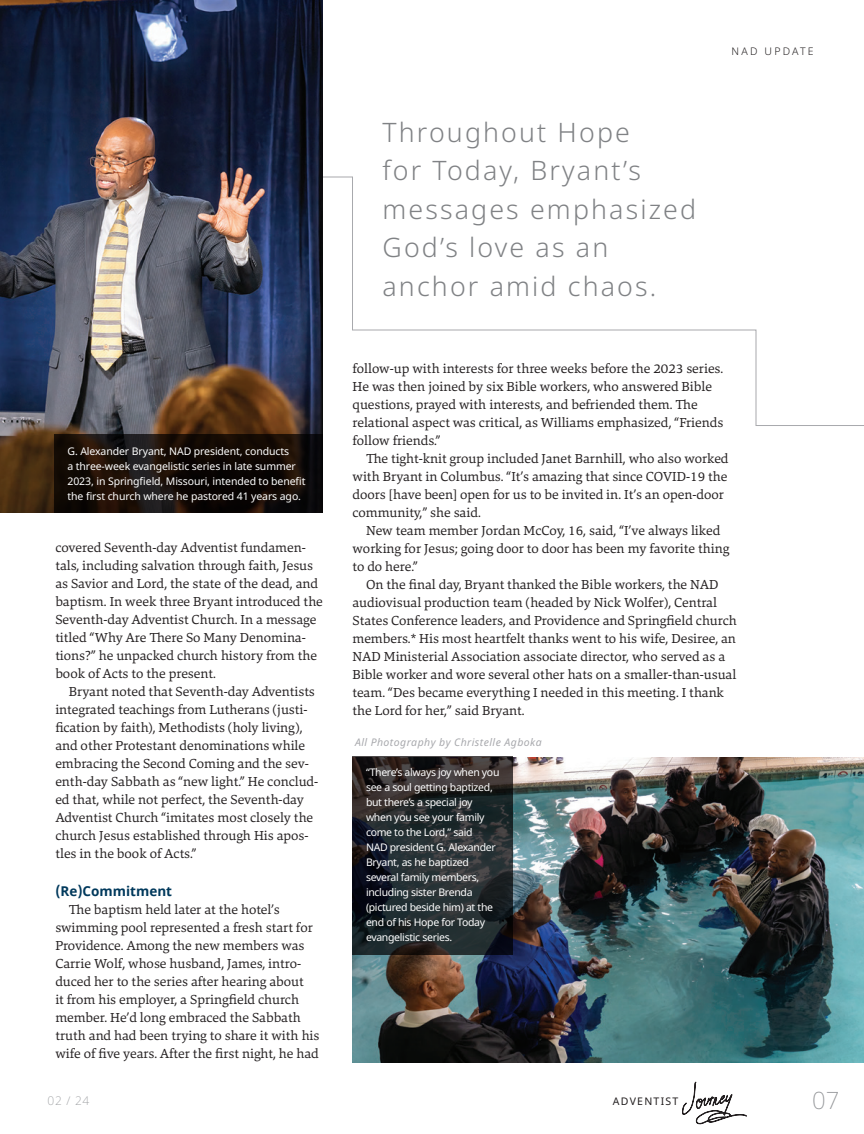
<style>
.page{position:relative;width:864px;height:1134px;background:#fff}
.page>*{position:absolute;margin:0;border:0;box-sizing:border-box;transform-origin:0 0}
.Pull_Quotes{font:300 26.7px/38.4px "Noto Sans";letter-spacing:.08em;color:#808285}
.t1{font:200 23.85px "Noto Sans";color:#939598}
.Body_Copy{font:13.5px/18px "Danton";color:#231f20}
.Subhead{font:700 13.5px "Noto Sans";color:#00395c}
.t2{font:200 12px "Noto Sans";color:#939598}
.t3{font:10.5px/15px "Noto Sans";letter-spacing:-.03em;color:#fff}
.t4{font:10.5px/15px "Noto Sans";letter-spacing:-.01em;color:#fff}
.Photo_Credit{font:italic 10.5px "Noto Sans";letter-spacing:.04em;color:#a8a9ad}
.t5{font:10.5px "Noto Sans";letter-spacing:.12em;color:#231f20}
.t6{font:300 10.5px "Noto Sans";letter-spacing:.21em;color:#231f20}
</style>
<div class="page">
<svg style="left:682px;top:1081px;width:65px;height:43px"></svg>
<img style="left:353px;top:758px;width:511px;height:304px">
<svg style="left:353px;top:756px;width:160px;height:199px;background:#25292b"></svg>
<svg style="left:323px;top:177px;width:541px;height:249px"></svg>
<img style="left:0;top:0;width:323px;height:513px">
<svg style="left:54px;top:434px;width:269px;height:79px;background:#140c08"></svg>
<p class="t4" style="left:68px;top:443px;width:240px">G. Alexander Bryant, NAD president, conducts<br>a three-week evangelistic series in late summer 2023, in Springfield, Missouri, intended to benefit the first church where he pastored 41 years ago.</p>
<p class="Body_Copy" style="left:55px;top:538px;width:269px">covered Seventh-day Adventist fundamen&shy;tals, including salvation through faith, Jesus as Savior and Lord, the state of the dead, and baptism. In week three Bryant introduced the Seventh-day Adventist Church. In a message titled “Why Are There So Many Denomina&shy;tions?” he unpacked church history from the book of Acts to the present.</p>
<p class="Body_Copy" style="left:55px;top:682px;width:264px;text-indent:14px">Bryant noted that Seventh-day Adventists integrated teachings from Lutherans (justi&shy;fication by faith), Methodists (holy living), and other Protestant denominations while embracing the Second Coming and the sev&shy;enth-day Sabbath as “new light.” He conclud&shy;ed that, while not perfect, the Seventh-day Adventist Church “imitates most closely the church Jesus established through His apos&shy;tles in the book of Acts.”</p>
<p class="Subhead" style="left:55px;top:881px;width:118px">(Re)Commitment</p>
<p class="Body_Copy" style="left:55px;top:900px;width:266px;text-indent:14px">The baptism held later at the hotel’s swimming pool represented a fresh start for Providence. Among the new members was Carrie Wolf, whose husband, James, intro&shy;duced her to the series after hearing about<br>it from his employer, a Springfield church member. He’d long embraced the Sabbath truth and had been trying to share it with his wife of five years. After the first night, he had</p>
<p class="Pull_Quotes" style="left:382px;top:114px;width:315px">Throughout Hope<br>for Today, Bryant’s messages emphasized<br>God’s love as an anchor amid chaos.</p>
<p class="t6" style="left:732px;top:44px;width:84px">NAD UPDATE</p>
<p class="Body_Copy" style="left:353px;top:359px;width:372px">follow-up with interests for three weeks before the 2023 series.<br>He was then joined by six Bible workers, who answered Bible questions, prayed with interests, and befriended them. The relational aspect was critical, as Williams emphasized, “Friends follow friends.”</p>
<p class="Body_Copy" style="left:353px;top:449px;width:378px;text-indent:14px">The tight-knit group included Janet Barnhill, who also worked with Bryant in Columbus. “It’s amazing that since COVID-19 the doors [have been] open for us to be invited in. It’s an open-door community,” she said.</p>
<p class="Body_Copy" style="left:353px;top:521px;width:378px;text-indent:14px">New team member Jordan McCoy, 16, said, “I’ve always liked working for Jesus; going door to door has been my favorite thing to do here.”</p>
<p class="Body_Copy" style="left:353px;top:575px;width:386px;text-indent:14px">On the final day, Bryant thanked the Bible workers, the NAD audiovisual production team (headed by Nick Wolfer), Central States Conference leaders, and Providence and Springfield church members.* His most heartfelt thanks went to his wife, Desiree, an NAD Ministerial Association associate director, who served as a Bible worker and wore several other hats on a smaller-than-usual team. “Des became everything I needed in this meeting. I thank the Lord for her,” said Bryant.</p>
<p class="Photo_Credit" style="left:355px;top:735px;width:188px">All Photography by Christelle Agboka</p>
<p class="t3" style="left:366px;top:765px;width:135px">“There’s always joy when you see a soul getting baptized, but there’s a special joy when you see your family come to the Lord,” said<br>NAD president G. Alexander<br>Bryant, as he baptized several family members, including sister Brenda (pictured beside him) at the end of his Hope for Today evangelistic series.</p>
<p class="t2" style="left:48px;top:1092px;width:43px">02 / 24</p>
<p class="t5" style="left:613px;top:1094px;width:67px">ADVENTIST</p>
<h2 class="t1" style="left:812px;top:1084px;width:29px">07</h2>
</div>
